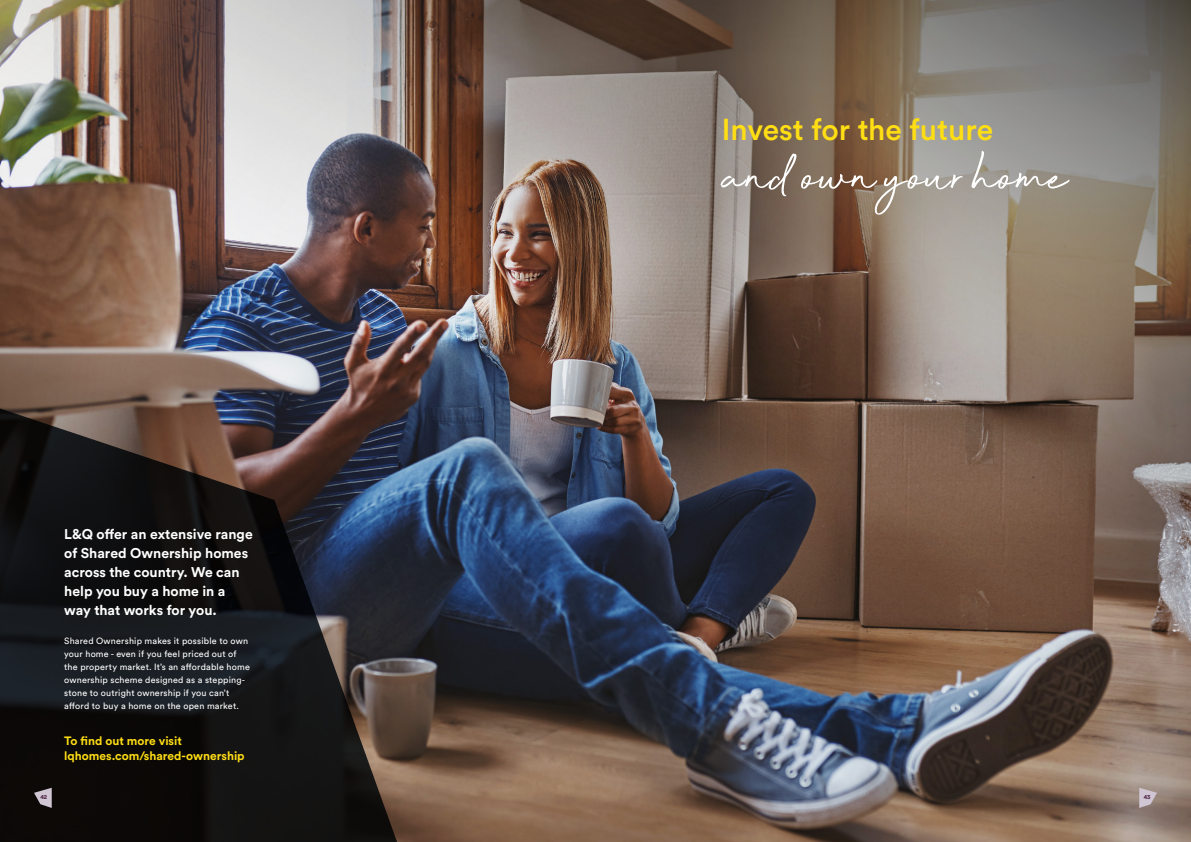
<style>
.page{position:relative;width:1191px;height:842px;background:#fff}
.page>*{position:absolute;margin:0;border:0;box-sizing:border-box;transform-origin:0 0}
.t1{font:66px "Beyond Infinity";letter-spacing:.015em;color:#fff}
.t2{font:500 30px "Circular Std";color:#ffde14}
.t3{font:700 14px/19px "Circular Std";color:#fff}
.t4{font:700 12px/14.4px "Circular Std";color:#ffde14}
.t5{font:9px/13px "Circular Std";letter-spacing:.02em;color:#fff}
.t6{font:700 6px "Circular Std";color:#481d3f}
</style>
<div class="page">
<img style="left:0;top:0;width:1191px;height:842px">
<svg style="left:0;top:397px;width:447px;height:445px;background:#252325"></svg>
<svg style="left:34px;top:788px;width:18px;height:20px"></svg>
<svg style="left:1139px;top:788px;width:18px;height:20px"></svg>
<h3 class="t3" style="left:64px;top:524px;width:190px">L&amp;Q offer an extensive range of Shared Ownership homes across the country. We can help you buy a home in a way that works for you.</h3>
<p class="t5" style="left:64px;top:634px;width:187px">Shared Ownership makes it possible to own your home - even if you feel priced out of the property market. It’s an affordable home ownership scheme designed as a stepping&shy;stone to outright ownership if you can’t afford to buy a home on the open market.</p>
<h3 class="t4" style="left:64px;top:733px;width:182px">To find out more visit lqhomes.com/shared-ownership</h3>
<h2 class="t2" style="left:721px;top:110px;width:273px">Invest for the future</h2>
<h1 class="t1" style="left:721px;top:142px;width:347px">and own your home</h1>
<p class="t6" style="left:40px;top:793px;width:8px">42</p>
<p class="t6" style="left:1143px;top:793px;width:8px">43</p>
</div>
